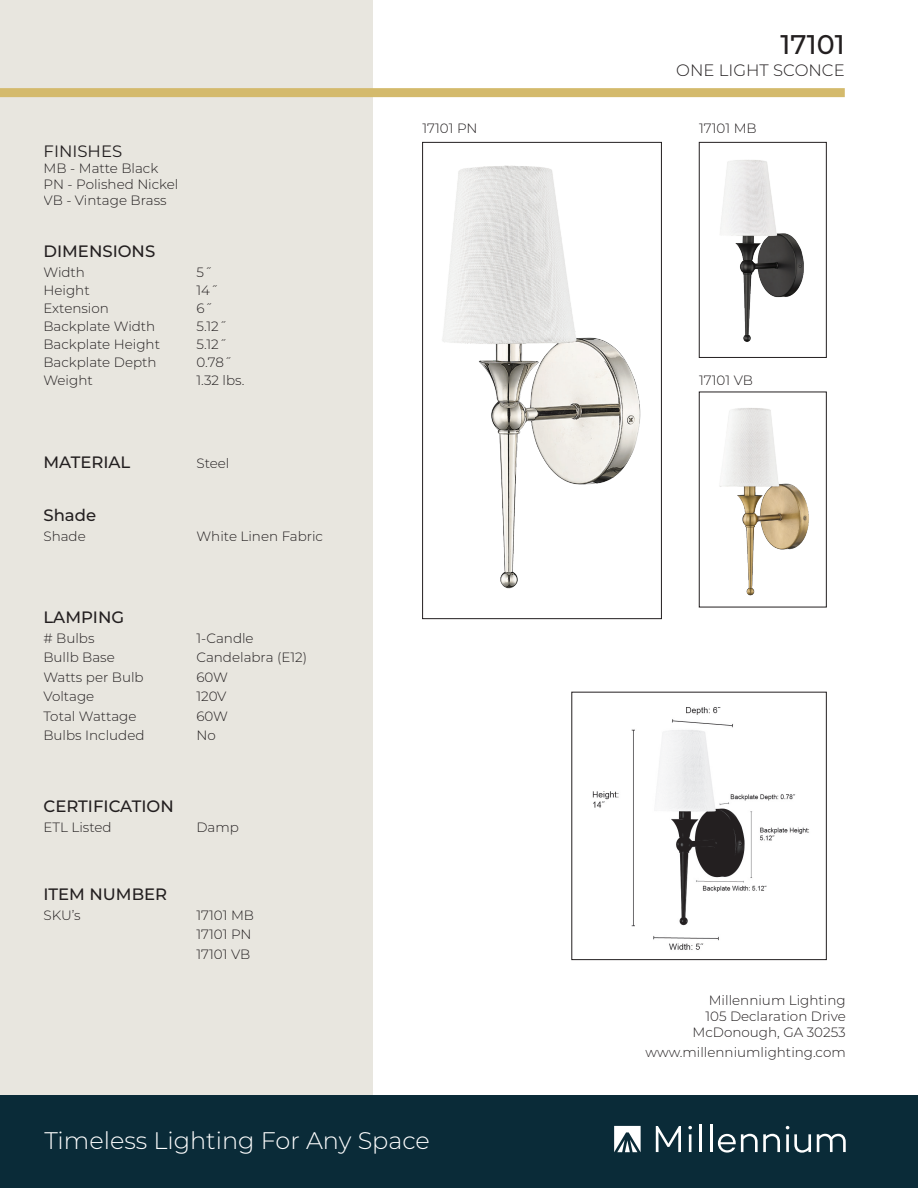
<style>
.page{position:relative;width:918px;height:1188px;background:#fff}
.page>*{position:absolute;margin:0;border:0;box-sizing:border-box;transform-origin:0 0}
.t1{font:500 27px "Montserrat";color:#231f20}
.t2{font:300 24px "Montserrat";color:#fff}
.t3{font:500 16.5px "Montserrat";color:#231f20}
.t4{font:300 16.5px "Montserrat";color:#231f20}
.t5{font:16.5px "Montserrat";color:#231f20}
.t6{font:300 13.5px "Montserrat";color:#231f20}
</style>
<div class="page">
<div style="left:0;top:0;width:373px;height:1188px;background:#e8e6df"></div>
<div style="left:0;top:1095px;width:918px;height:93px;background:#0a2b38"></div>
<div style="left:0;top:88px;width:845px;height:9px;background:#d4ba6c"></div>
<svg style="left:656px;top:1126px;width:25px;height:26px"></svg>
<svg style="left:688px;top:1126px;width:4px;height:26px"></svg>
<hr style="left:699px;top:1125px;width:3px;height:27px;background:#fff">
<hr style="left:710px;top:1125px;width:2px;height:27px;background:#fff">
<svg style="left:718px;top:1134px;width:62px;height:19px"></svg>
<svg style="left:786px;top:1126px;width:25px;height:27px"></svg>
<svg style="left:817px;top:1134px;width:29px;height:18px"></svg>
<svg style="left:614px;top:1126px;width:27px;height:26px"></svg>
<img style="left:442px;top:165px;width:199px;height:424px">
<div style="left:422px;top:142px;width:240px;height:477px;border:1px solid #231f20"></div>
<img style="left:720px;top:160px;width:84px;height:182px">
<div style="left:699px;top:142px;width:128px;height:216px;border:1px solid #231f20"></div>
<img style="left:719px;top:408px;width:90px;height:188px">
<div style="left:699px;top:392px;width:128px;height:215px;border:1px solid #231f20"></div>
<img style="left:592px;top:707px;width:217px;height:243px">
<div style="left:572px;top:692px;width:255px;height:268px;border:1px solid #231f20"></div>
<p class="t1" style="left:780px;top:25px;width:66px">17101</p>
<p class="t4" style="left:676px;top:59px;width:170px">ONE LIGHT SCONCE</p>
<p class="t5" style="left:44px;top:139px;width:80px">FINISHES</p>
<p class="t6" style="left:44px;top:159px;width:116px">MB - Matte Black</p>
<p class="t6" style="left:44px;top:175px;width:136px">PN - Polished Nickel</p>
<p class="t6" style="left:44px;top:191px;width:125px">VB - Vintage Brass</p>
<p class="t3" style="left:43px;top:240px;width:113px">DIMENSIONS</p>
<p class="t6" style="left:43px;top:263px;width:43px">Width</p>
<p class="t6" style="left:196px;top:263px;width:17px">5˝</p>
<p class="t6" style="left:43px;top:281px;width:48px">Height</p>
<p class="t6" style="left:196px;top:281px;width:23px">14˝</p>
<p class="t6" style="left:43px;top:299px;width:67px">Extension</p>
<p class="t6" style="left:196px;top:299px;width:18px">6˝</p>
<p class="t6" style="left:43px;top:317px;width:113px">Backplate Width</p>
<p class="t6" style="left:196px;top:317px;width:32px">5.12˝</p>
<p class="t6" style="left:43px;top:335px;width:118px">Backplate Height</p>
<p class="t6" style="left:196px;top:335px;width:32px">5.12˝</p>
<p class="t6" style="left:43px;top:353px;width:115px">Backplate Depth</p>
<p class="t6" style="left:196px;top:353px;width:37px">0.78˝</p>
<p class="t6" style="left:43px;top:371px;width:51px">Weight</p>
<p class="t6" style="left:196px;top:371px;width:49px">1.32 lbs.</p>
<p class="t3" style="left:43px;top:451px;width:88px">MATERIAL</p>
<p class="t6" style="left:196px;top:454px;width:34px">Steel</p>
<p class="t3" style="left:43px;top:504px;width:54px">Shade</p>
<p class="t6" style="left:43px;top:527px;width:44px">Shade</p>
<p class="t6" style="left:196px;top:527px;width:128px">White Linen Fabric</p>
<p class="t3" style="left:43px;top:606px;width:82px">LAMPING</p>
<p class="t6" style="left:43px;top:629px;width:53px"># Bulbs</p>
<p class="t6" style="left:196px;top:629px;width:59px">1-Candle</p>
<p class="t6" style="left:43px;top:648px;width:73px">Bullb Base</p>
<p class="t6" style="left:196px;top:648px;width:112px">Candelabra (E12)</p>
<p class="t6" style="left:43px;top:668px;width:102px">Watts per Bulb</p>
<p class="t6" style="left:196px;top:668px;width:33px">60W</p>
<p class="t6" style="left:43px;top:687px;width:52px">Voltage</p>
<p class="t6" style="left:196px;top:687px;width:32px">120V</p>
<p class="t6" style="left:43px;top:707px;width:95px">Total Wattage</p>
<p class="t6" style="left:196px;top:707px;width:33px">60W</p>
<p class="t6" style="left:43px;top:726px;width:103px">Bulbs Included</p>
<p class="t6" style="left:196px;top:726px;width:21px">No</p>
<p class="t3" style="left:43px;top:795px;width:132px">CERTIFICATION</p>
<p class="t6" style="left:43px;top:818px;width:70px">ETL Listed</p>
<p class="t6" style="left:196px;top:818px;width:44px">Damp</p>
<p class="t3" style="left:43px;top:883px;width:125px">ITEM NUMBER</p>
<p class="t6" style="left:43px;top:906px;width:39px">SKU’s</p>
<p class="t6" style="left:196px;top:906px;width:59px">17101 MB</p>
<p class="t6" style="left:196px;top:925px;width:57px">17101 PN</p>
<p class="t6" style="left:196px;top:945px;width:55px">17101 VB</p>
<p class="t6" style="left:422px;top:119px;width:57px">17101 PN</p>
<p class="t6" style="left:699px;top:119px;width:59px">17101 MB</p>
<p class="t6" style="left:699px;top:371px;width:55px">17101 VB</p>
<p class="t6" style="left:709px;top:991px;width:139px">Millennium Lighting</p>
<p class="t6" style="left:705px;top:1007px;width:142px">105 Declaration Drive</p>
<p class="t6" style="left:692px;top:1023px;width:155px">McDonough, GA 30253</p>
<p class="t6" style="left:645px;top:1043px;width:202px">www.millenniumlighting.com</p>
<p class="t2" style="left:44px;top:1124px;width:387px">Timeless Lighting For Any Space</p>
</div>
